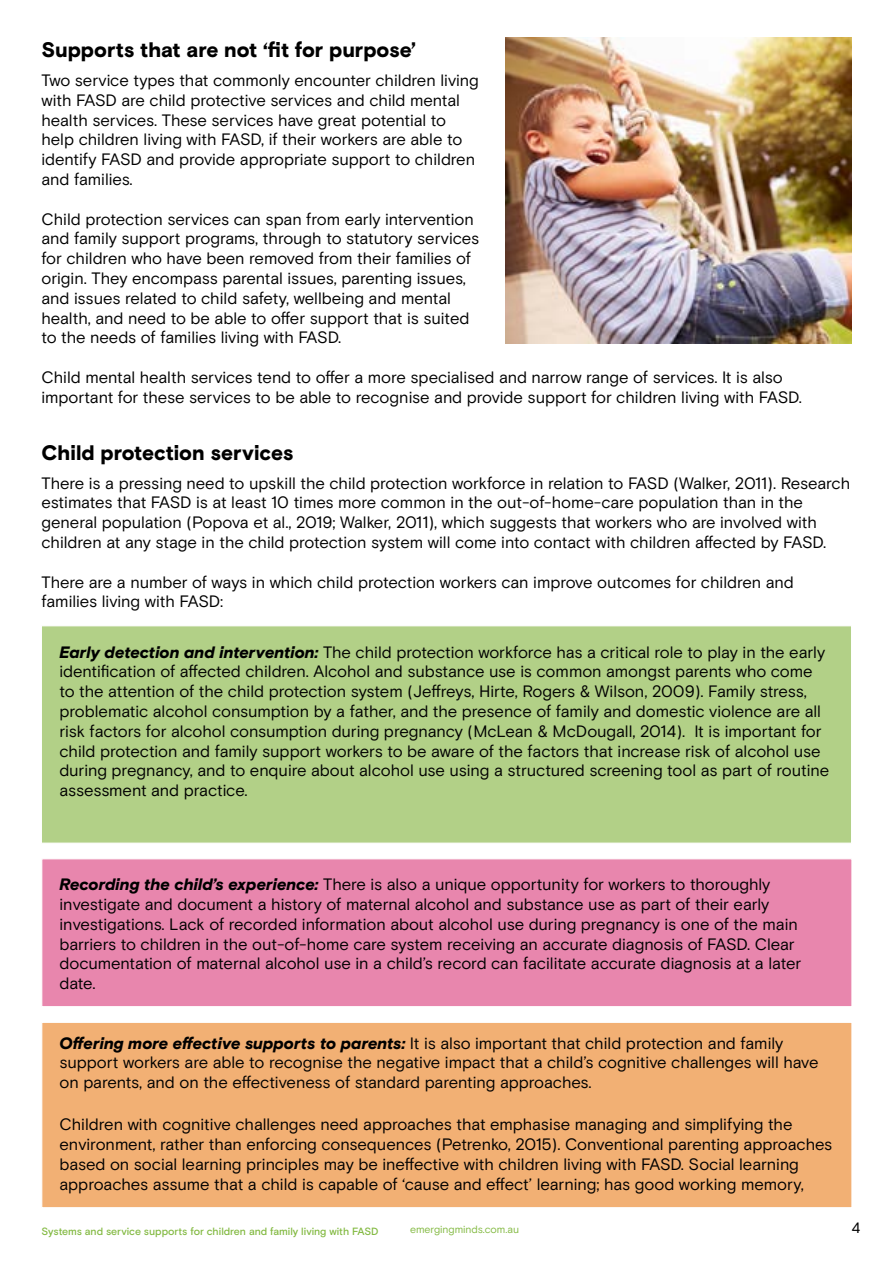
<style>
.page{position:relative;width:893px;height:1263px;background:#fff}
.page>*{position:absolute;margin:0;border:0;box-sizing:border-box;transform-origin:0 0}
.t1{font:900 21px "Basis Grotesque Pro";letter-spacing:-.005em;color:#000}
.t2{font:16.5px/19.8px "Basis Grotesque Pro";letter-spacing:-.005em;color:#000}
.t3{font:15px "Basis Grotesque Pro";color:#000}
.t4{font:500 10.5px "Basis Grotesque Pro";color:#82b941}
.t5{font:10.5px "Basis Grotesque Pro";color:#82b941}
.s1{font-weight:900;font-style:italic}
</style>
<div class="page">
<div style="left:41px;top:1022px;width:811px;height:186px;background:#f2b074;border:1px solid #fff"></div>
<div style="left:41px;top:858px;width:811px;height:149px;background:#e886ad;border:1px solid #fff"></div>
<div style="left:41px;top:625px;width:811px;height:218px;background:#b2d087;border:1px solid #fff"></div>
<img style="left:506px;top:37px;width:345px;height:307px">
<p class="t1" style="left:41px;top:37px;width:376px">Supports that are not ‘fit for purpose’</p>
<p class="t2" style="left:41px;top:71px;width:439px">Two service types that commonly encounter children living with FASD are child protective services and child mental health services. These services have great potential to help children living with FASD, if their workers are able to identify FASD and provide appropriate support to children and families.</p>
<p class="t2" style="left:41px;top:209px;width:439px">Child protection services can span from early intervention and family support programs, through to statutory services for children who have been removed from their families of origin. They encompass parental issues, parenting issues, and issues related to child safety, wellbeing and mental health, and need to be able to offer support that is suited to the needs of families living with FASD.</p>
<p class="t2" style="left:41px;top:368px;width:762px">Child mental health services tend to offer a more specialised and narrow range of services. It is also important for these services to be able to recognise and provide support for children living with FASD.</p>
<p class="t1" style="left:41px;top:440px;width:254px">Child protection services</p>
<p class="t2" style="left:41px;top:473px;width:810px">There is a pressing need to upskill the child protection workforce in relation to FASD (Walker, 2011). Research estimates that FASD is at least 10 times more common in the out-of-home-care population than in the general population (Popova et al., 2019; Walker, 2011), which suggests that workers who are involved with children at any stage in the child protection system will come into contact with children affected by FASD.</p>
<p class="t2" style="left:41px;top:572px;width:754px">There are a number of ways in which child protection workers can improve outcomes for children and families living with FASD:</p>
<p class="t2" style="left:59px;top:642px;width:771px"><span class="s1">Early detection and intervention:</span> The child protection workforce has a critical role to play in the early identification of affected children. Alcohol and substance use is common amongst parents who come to the attention of the child protection system (Jeffreys, Hirte, Rogers &amp; Wilson, 2009). Family stress, problematic alcohol consumption by a father, and the presence of family and domestic violence are all risk factors for alcohol consumption during pregnancy (McLean &amp; McDougall, 2014). It is important for child protection and family support workers to be aware of the factors that increase risk of alcohol use during pregnancy, and to enquire about alcohol use using a structured screening tool as part of routine assessment and practice.</p>
<p class="t2" style="left:59px;top:875px;width:743px"><span class="s1">Recording the child’s experience:</span> There is also a unique opportunity for workers to thoroughly investigate and document a history of maternal alcohol and substance use as part of their early investigations. Lack of recorded information about alcohol use during pregnancy is one of the main barriers to children in the out-of-home care system receiving an accurate diagnosis of FASD. Clear documentation of maternal alcohol use in a child’s record can facilitate accurate diagnosis at a later date.</p>
<p class="t2" style="left:59px;top:1033px;width:761px"><span class="s1">Offering more effective supports to parents:</span> It is also important that child protection and family support workers are able to recognise the negative impact that a child’s cognitive challenges will have on parents, and on the effectiveness of standard parenting approaches.</p>
<p class="t2" style="left:59px;top:1115px;width:774px">Children with cognitive challenges need approaches that emphasise managing and simplifying the environment, rather than enforcing consequences (Petrenko, 2015). Conventional parenting approaches based on social learning principles may be ineffective with children living with FASD. Social learning approaches assume that a child is capable of ‘cause and effect’ learning; has good working memory,</p>
<p class="t4" style="left:41px;top:1225px;width:339px">Systems and service supports for children and family living with FASD</p>
<p class="t5" style="left:410px;top:1223px;width:111px">emergingminds.com.au</p>
<p class="t3" style="left:852px;top:1219px;width:10px">4</p>
</div>
